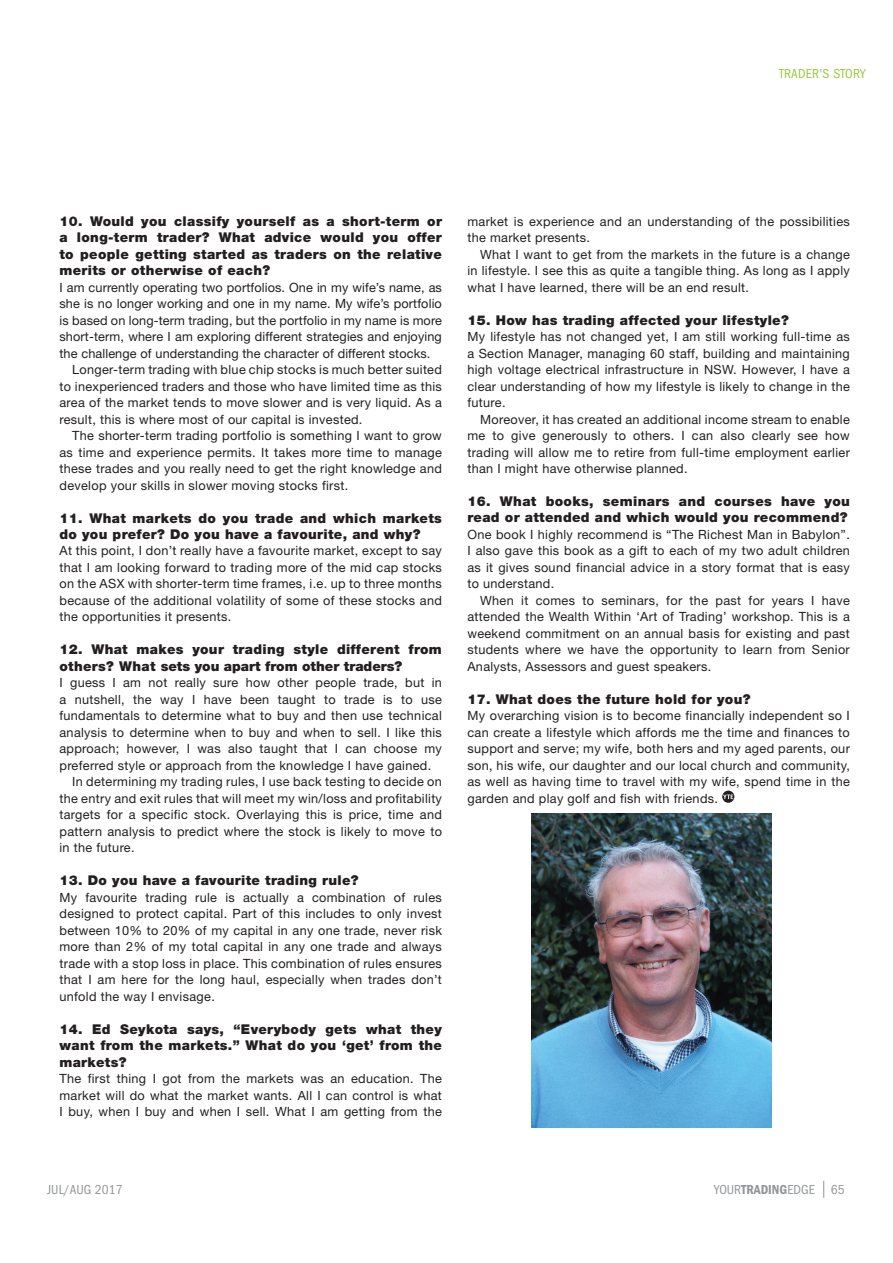
<style>
.page{position:relative;width:893px;height:1263px;background:#fff}
.page>*{position:absolute;margin:0;border:0;box-sizing:border-box;transform-origin:0 0}
.t1{font:900 13.5px/16.5px "Helvetica Neue";letter-spacing:.025em;color:#231f20}
.t2{font:condensed 13.5px "Franklin Gothic";color:#939598}
.t3{font:condensed 13.5px "Franklin Gothic";letter-spacing:.015em;color:#96c93c}
.t4{font:12.75px/16.5px "Helvetica Neue";letter-spacing:.025em;color:#231f20;text-align:justify}
.s1{font-weight:600}
</style>
<div class="page">
<svg style="left:823px;top:1181px;width:1px;height:17px"></svg>
<svg style="left:722px;top:791px;width:12px;height:12px"></svg>
<svg style="left:723px;top:795px;width:10px;height:4px"></svg>
<img style="left:532px;top:814px;width:239px;height:313px">
<p class="t3" style="left:779px;top:69px;width:88px">TRADER'S STORY</p>
<p class="t1" style="left:59px;top:214px;width:384px;text-align:justify">10. Would you classify yourself as a short-term or a long-term trader? What advice would you offer to people getting started as traders on the relative merits or otherwise of each?</p>
<p class="t4" style="left:59px;top:280px;width:384px">I am currently operating two portfolios. One in my wife’s name, as</p>
<p class="t4" style="left:59px;top:297px;width:384px">she is no longer working and one in my name. My wife’s portfolio</p>
<p class="t4" style="left:59px;top:313px;width:384px">is based on long-term trading, but the portfolio in my name is more</p>
<p class="t4" style="left:59px;top:330px;width:384px">short-term, where I am exploring different strategies and enjoying</p>
<p class="t4" style="left:59px;top:346px;width:372px">the challenge of understanding the character of different stocks.</p>
<p class="t4" style="left:72px;top:363px;width:371px">Longer-term trading with blue chip stocks is much better suited</p>
<p class="t4" style="left:59px;top:379px;width:384px">to inexperienced traders and those who have limited time as this</p>
<p class="t4" style="left:59px;top:396px;width:384px">area of the market tends to move slower and is very liquid. As a</p>
<p class="t4" style="left:59px;top:412px;width:304px">result, this is where most of our capital is invested.</p>
<p class="t4" style="left:72px;top:429px;width:371px">The shorter-term trading portfolio is something I want to grow</p>
<p class="t4" style="left:59px;top:445px;width:384px">as time and experience permits. It takes more time to manage</p>
<p class="t4" style="left:59px;top:461px;width:384px">these trades and you really need to get the right knowledge and</p>
<p class="t4" style="left:59px;top:478px;width:290px">develop your skills in slower moving stocks first.</p>
<p class="t1" style="left:59px;top:511px;width:384px">11. What markets do you trade and which markets do you prefer? Do you have a favourite, and why?</p>
<p class="t4" style="left:59px;top:544px;width:384px">At this point, I don’t really have a favourite market, except to say that I am looking forward to trading more of the mid cap stocks on the ASX with shorter-term time frames, i.e. up to three months because of the additional volatility of some of these stocks and the opportunities it presents.</p>
<p class="t1" style="left:59px;top:642px;width:384px">12. What makes your trading style different from others? What sets you apart from other traders?</p>
<p class="t4" style="left:59px;top:676px;width:384px">I guess I am not really sure how other people trade, but in</p>
<p class="t4" style="left:59px;top:692px;width:384px">a nutshell, the way I have been taught to trade is to use</p>
<p class="t4" style="left:59px;top:709px;width:384px">fundamentals to determine what to buy and then use technical</p>
<p class="t4" style="left:59px;top:725px;width:384px">analysis to determine when to buy and when to sell. I like this</p>
<p class="t4" style="left:59px;top:742px;width:384px">approach; however, I was also taught that I can choose my</p>
<p class="t4" style="left:59px;top:758px;width:373px">preferred style or approach from the knowledge I have gained.</p>
<p class="t4" style="left:72px;top:775px;width:371px">In determining my trading rules, I use back testing to decide on</p>
<p class="t4" style="left:59px;top:791px;width:384px">the entry and exit rules that will meet my win/loss and profitability</p>
<p class="t4" style="left:59px;top:808px;width:384px">targets for a specific stock. Overlaying this is price, time and</p>
<p class="t4" style="left:59px;top:824px;width:384px">pattern analysis to predict where the stock is likely to move to</p>
<p class="t4" style="left:59px;top:841px;width:77px">in the future.</p>
<p class="t1" style="left:59px;top:873px;width:301px">13. Do you have a favourite trading rule?</p>
<p class="t4" style="left:59px;top:890px;width:384px">My favourite trading rule is actually a combination of rules designed to protect capital. Part of this includes to only invest between 10% to 20% of my capital in any one trade, never risk more than 2% of my total capital in any one trade and always trade with a stop loss in place. This combination of rules ensures that I am here for the long haul, especially when trades don’t unfold the way I envisage.</p>
<p class="t1" style="left:59px;top:1022px;width:384px;text-align:justify">14. Ed Seykota says, “Everybody gets what they want from the markets.” What do you ‘get’ from the markets?</p>
<p class="t4" style="left:59px;top:1072px;width:384px">The first thing I got from the markets was an education. The market will do what the market wants. All I can control is what I buy, when I buy and when I sell. What I am getting from the</p>
<p class="t4" style="left:467px;top:214px;width:384px">market is experience and an understanding of the possibilities the market presents.</p>
<p class="t4" style="left:467px;top:247px;width:384px;text-indent:13px">What I want to get from the markets in the future is a change in lifestyle. I see this as quite a tangible thing. As long as I apply what I have learned, there will be an end result.</p>
<p class="t1" style="left:467px;top:313px;width:323px">15. How has trading affected your lifestyle?</p>
<p class="t4" style="left:467px;top:330px;width:384px">My lifestyle has not changed yet, I am still working full-time as a Section Manager, managing 60 staff, building and maintaining high voltage electrical infrastructure in NSW. However, I have a clear understanding of how my lifestyle is likely to change in the future.</p>
<p class="t4" style="left:467px;top:412px;width:384px;text-indent:13px">Moreover, it has created an additional income stream to enable me to give generously to others. I can also clearly see how trading will allow me to retire from full-time employment earlier than I might have otherwise planned.</p>
<p class="t1" style="left:467px;top:494px;width:384px">16. What books, seminars and courses have you read or attended and which would you recommend?</p>
<p class="t4" style="left:467px;top:527px;width:384px">One book I highly recommend is “The Richest Man in Babylon”.<br>I also gave this book as a gift to each of my two adult children as it gives sound financial advice in a story format that is easy to understand.</p>
<p class="t4" style="left:467px;top:593px;width:384px;text-indent:13px">When it comes to seminars, for the past for years I have attended the Wealth Within ‘Art of Trading’ workshop. This is a weekend commitment on an annual basis for existing and past students where we have the opportunity to learn from Senior Analysts, Assessors and guest speakers.</p>
<p class="t1" style="left:467px;top:692px;width:285px">17. What does the future hold for you?</p>
<p class="t4" style="left:467px;top:709px;width:384px">My overarching vision is to become financially independent so I can create a lifestyle which affords me the time and finances to support and serve; my wife, both hers and my aged parents, our son, his wife, our daughter and our local church and community, as well as having time to travel with my wife, spend time in the garden and play golf and fish with friends.</p>
<p class="t2" style="left:47px;top:1185px;width:77px">JUL/AUG 2017</p>
<p class="t2" style="left:714px;top:1185px;width:132px">YOUR<span class="s1">TRADING</span>EDGE 65</p>
</div>
